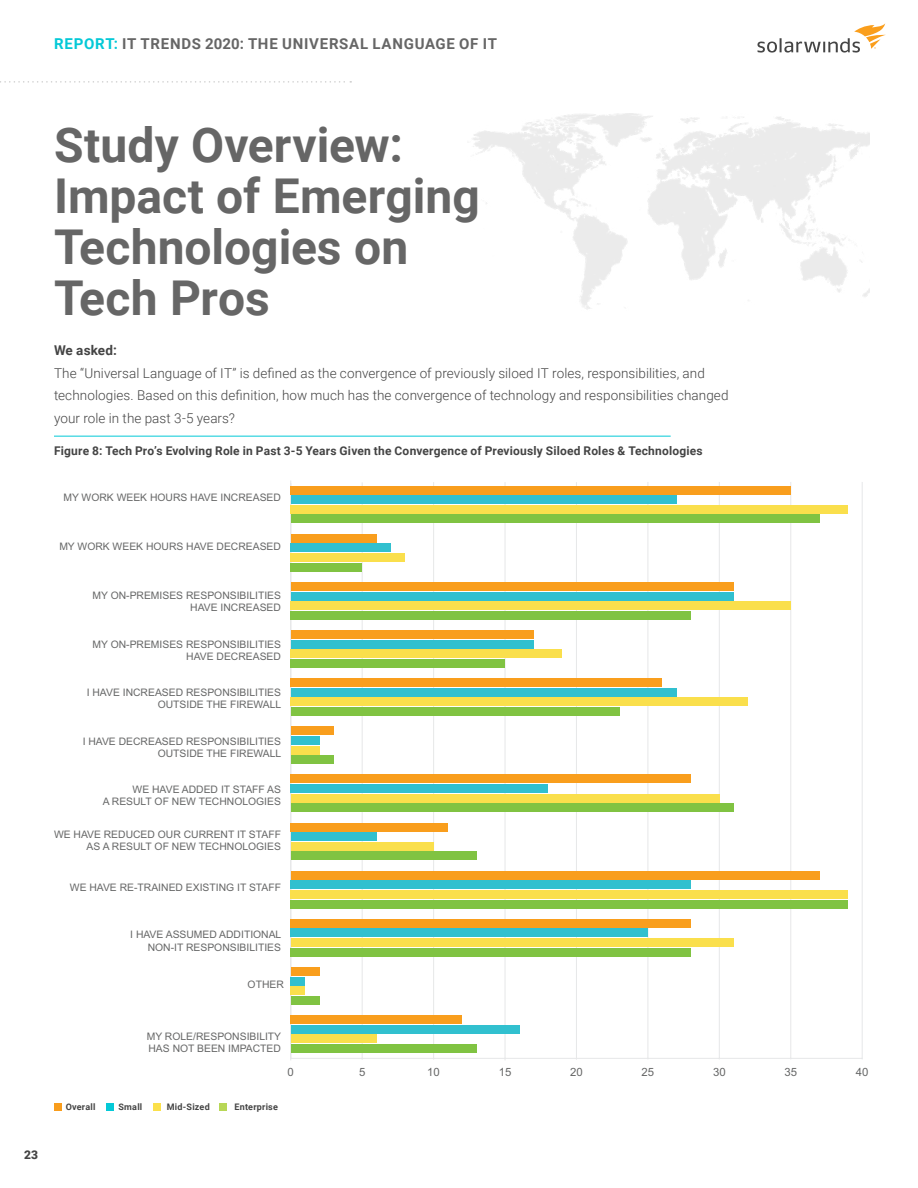
<style>
.page{position:relative;width:918px;height:1188px;background:#fff}
.page>*{position:absolute;margin:0;border:0;box-sizing:border-box;transform-origin:0 0}
.t1{font:700 48px/51px "Roboto";color:#666}
.t2{font:700 15px "Roboto";letter-spacing:.05em;color:#666}
.t3{font:300 13.5px/22.5px "Roboto";letter-spacing:.005em;color:#444}
.t4{font:700 13.5px "Roboto";letter-spacing:.01em;color:#444}
.t5{font:700 12px "Roboto";letter-spacing:.015em;color:#444}
.t6{font:900 12px "Roboto";color:#444}
.t7{font:11.4px "Arial";color:#666767}
.t8{font:10.35px/12.5px "Arial";color:#666767;text-align:right}
.t9{font:700 9px "Roboto";letter-spacing:.025em;color:#444}
.s1{color:#04c9d7}
</style>
<div class="page">
<hr style="left:291px;top:1058px;width:571px;height:1px;background:#e7e8e9">
<hr style="left:290px;top:483px;width:1px;height:577px;background:#e7e8e9">
<hr style="left:362px;top:482px;width:1px;height:578px;background:#e7e8e9">
<hr style="left:433px;top:482px;width:1px;height:578px;background:#e7e8e9">
<hr style="left:505px;top:482px;width:1px;height:578px;background:#e7e8e9">
<hr style="left:576px;top:482px;width:1px;height:578px;background:#e7e8e9">
<hr style="left:647px;top:482px;width:1px;height:577px;background:#e7e8e9">
<hr style="left:719px;top:482px;width:1px;height:577px;background:#e7e8e9">
<hr style="left:790px;top:482px;width:1px;height:577px;background:#e7e8e9">
<hr style="left:862px;top:482px;width:1px;height:577px;background:#e7e8e9">
<hr style="left:290px;top:480px;width:1px;height:578px;background:#e7e8e9">
<div style="left:291px;top:515px;width:528px;height:8px;background:#80c342"></div>
<div style="left:291px;top:563px;width:71px;height:8px;background:#80c342"></div>
<div style="left:291px;top:611px;width:400px;height:9px;background:#80c342"></div>
<div style="left:291px;top:659px;width:214px;height:9px;background:#80c342"></div>
<div style="left:291px;top:707px;width:328px;height:9px;background:#80c342"></div>
<div style="left:291px;top:755px;width:43px;height:9px;background:#80c342"></div>
<div style="left:291px;top:803px;width:443px;height:9px;background:#80c342"></div>
<div style="left:291px;top:852px;width:185px;height:8px;background:#80c342"></div>
<div style="left:291px;top:900px;width:557px;height:8px;background:#80c342"></div>
<div style="left:291px;top:948px;width:400px;height:9px;background:#80c342"></div>
<div style="left:291px;top:996px;width:28px;height:9px;background:#80c342"></div>
<div style="left:291px;top:1044px;width:185px;height:9px;background:#80c342"></div>
<div style="left:291px;top:505px;width:557px;height:9px;background:#fadf4c"></div>
<div style="left:291px;top:553px;width:114px;height:9px;background:#fadf4c"></div>
<div style="left:291px;top:601px;width:500px;height:9px;background:#fadf4c"></div>
<div style="left:291px;top:649px;width:271px;height:9px;background:#fadf4c"></div>
<div style="left:291px;top:698px;width:457px;height:8px;background:#fadf4c"></div>
<div style="left:291px;top:746px;width:28px;height:8px;background:#fadf4c"></div>
<div style="left:291px;top:794px;width:428px;height:9px;background:#fadf4c"></div>
<div style="left:291px;top:842px;width:143px;height:9px;background:#fadf4c"></div>
<div style="left:291px;top:890px;width:557px;height:9px;background:#fadf4c"></div>
<div style="left:291px;top:938px;width:443px;height:9px;background:#fadf4c"></div>
<div style="left:291px;top:986px;width:14px;height:9px;background:#fadf4c"></div>
<div style="left:291px;top:1035px;width:85px;height:8px;background:#fadf4c"></div>
<div style="left:291px;top:495px;width:385px;height:9px;background:#31c0cf"></div>
<div style="left:291px;top:544px;width:100px;height:8px;background:#31c0cf"></div>
<div style="left:291px;top:592px;width:443px;height:8px;background:#31c0cf"></div>
<div style="left:291px;top:640px;width:243px;height:8px;background:#31c0cf"></div>
<div style="left:291px;top:688px;width:385px;height:9px;background:#31c0cf"></div>
<div style="left:291px;top:736px;width:28px;height:9px;background:#31c0cf"></div>
<div style="left:291px;top:784px;width:257px;height:9px;background:#31c0cf"></div>
<div style="left:291px;top:832px;width:85px;height:9px;background:#31c0cf"></div>
<div style="left:291px;top:881px;width:400px;height:8px;background:#31c0cf"></div>
<div style="left:291px;top:929px;width:357px;height:8px;background:#31c0cf"></div>
<div style="left:291px;top:977px;width:14px;height:8px;background:#31c0cf"></div>
<div style="left:291px;top:1025px;width:228px;height:9px;background:#31c0cf"></div>
<div style="left:291px;top:486px;width:500px;height:8px;background:#f99e1d"></div>
<div style="left:291px;top:534px;width:85px;height:9px;background:#f99e1d"></div>
<div style="left:291px;top:582px;width:443px;height:9px;background:#f99e1d"></div>
<div style="left:291px;top:630px;width:243px;height:9px;background:#f99e1d"></div>
<div style="left:291px;top:678px;width:371px;height:9px;background:#f99e1d"></div>
<div style="left:291px;top:726px;width:43px;height:9px;background:#f99e1d"></div>
<div style="left:291px;top:775px;width:400px;height:8px;background:#f99e1d"></div>
<div style="left:291px;top:823px;width:157px;height:8px;background:#f99e1d"></div>
<div style="left:291px;top:871px;width:528px;height:9px;background:#f99e1d"></div>
<div style="left:291px;top:919px;width:400px;height:9px;background:#f99e1d"></div>
<div style="left:291px;top:967px;width:28px;height:9px;background:#f99e1d"></div>
<div style="left:291px;top:1015px;width:171px;height:9px;background:#f99e1d"></div>
<hr style="left:54px;top:436px;width:617px;height:1px;background:#04c9d7">
<div style="left:54px;top:1103px;width:8px;height:8px;background:#f99d1c"></div>
<div style="left:106px;top:1103px;width:8px;height:8px;background:#04c9d7"></div>
<div style="left:153px;top:1103px;width:8px;height:8px;background:#fbe04b"></div>
<div style="left:219px;top:1103px;width:8px;height:8px;background:#b8d757"></div>
<svg style="left:757px;top:23px;width:129px;height:30px"></svg>
<svg style="left:0;top:81px;width:351px;height:2px"></svg>
<h2 class="t2" style="left:54px;top:33px;width:444px"><span class="s1">REPORT:</span> IT TRENDS 2020: THE UNIVERSAL LANGUAGE OF IT</h2>
<h1 class="t1" style="left:54px;top:117px;width:427px">Study Overview:<br>Impact of Emerging<br>Technologies on<br>Tech Pros</h1>
<h3 class="t4" style="left:54px;top:341px;width:64px">We asked:</h3>
<p class="t3" style="left:54px;top:361px;width:676px">The “Universal Language of IT” is defined as the convergence of previously siloed IT roles, responsibilities, and technologies. Based on this definition, how much has the convergence of technology and responsibilities changed your role in the past 3-5 years?</p>
<p class="t5" style="left:54px;top:443px;width:650px">Figure 8: Tech Pro’s Evolving Role in Past 3-5 Years Given the Convergence of Previously Siloed Roles &amp; Technologies</p>
<p class="t8" style="left:63px;top:492px;width:219px">MY WORK WEEK HOURS HAVE INCREASED</p>
<p class="t8" style="left:59px;top:540px;width:223px">MY WORK WEEK HOURS HAVE DECREASED</p>
<p class="t8" style="left:93px;top:589px;width:190px">MY ON-PREMISES RESPONSIBILITIES<br>HAVE INCREASED</p>
<p class="t8" style="left:93px;top:638px;width:190px">MY ON-PREMISES RESPONSIBILITIES<br>HAVE DECREASED</p>
<p class="t8" style="left:87px;top:686px;width:196px">I HAVE INCREASED RESPONSIBILITIES<br>OUTSIDE THE FIREWALL</p>
<p class="t8" style="left:83px;top:735px;width:200px">I HAVE DECREASED RESPONSIBILITIES<br>OUTSIDE THE FIREWALL</p>
<p class="t8" style="left:103px;top:783px;width:180px">WE HAVE ADDED IT STAFF AS<br>A RESULT OF NEW TECHNOLOGIES</p>
<p class="t8" style="left:54px;top:828px;width:229px">WE HAVE REDUCED OUR CURRENT IT STAFF<br>AS A RESULT OF NEW TECHNOLOGIES</p>
<p class="t8" style="left:70px;top:881px;width:213px">WE HAVE RE-TRAINED EXISTING IT STAFF</p>
<p class="t8" style="left:130px;top:928px;width:153px">I HAVE ASSUMED ADDITIONAL<br>NON-IT RESPONSIBILITIES</p>
<p class="t8" style="left:248px;top:978px;width:38px">OTHER</p>
<p class="t6" style="left:24px;top:1147px;width:16px">23</p>
<p class="t8" style="left:147px;top:1030px;width:136px;text-align:left">MY ROLE/RESPONSIBILITY<br>HAS NOT BEEN IMPACTED</p>
<p class="t7" style="left:288px;top:1065px;width:8px">0</p>
<p class="t7" style="left:359px;top:1065px;width:8px">5</p>
<p class="t7" style="left:427px;top:1065px;width:14px">10</p>
<p class="t7" style="left:499px;top:1065px;width:14px">15</p>
<p class="t7" style="left:570px;top:1065px;width:14px">20</p>
<p class="t7" style="left:642px;top:1065px;width:14px">25</p>
<p class="t7" style="left:713px;top:1065px;width:14px">30</p>
<p class="t7" style="left:784px;top:1065px;width:14px">35</p>
<p class="t7" style="left:856px;top:1065px;width:14px">40</p>
<p class="t9" style="left:66px;top:1101px;width:31px">Overall</p>
<p class="t9" style="left:118px;top:1101px;width:25px">Small</p>
<p class="t9" style="left:167px;top:1101px;width:44px">Mid-Sized</p>
<p class="t9" style="left:234px;top:1101px;width:45px">Enterprise</p>
</div>
